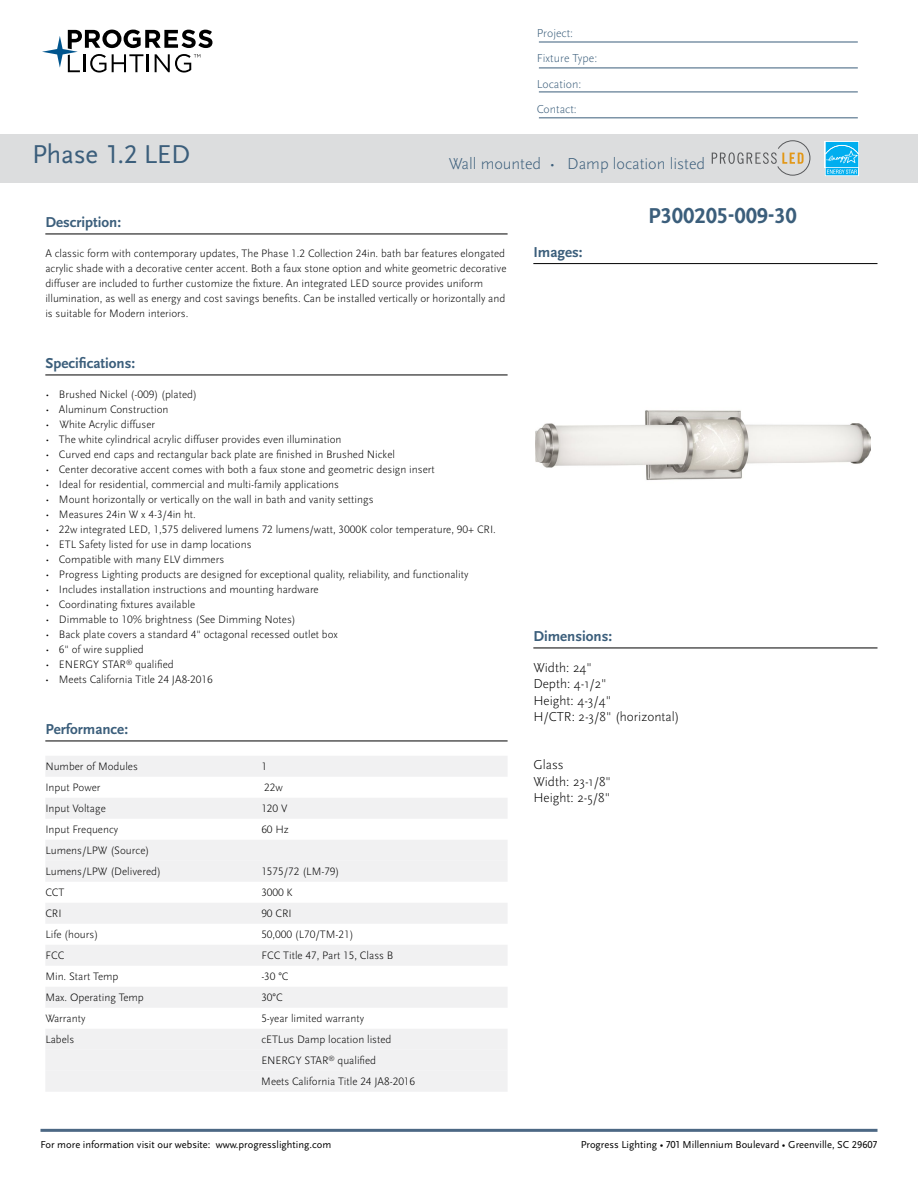
<style>
.page{position:relative;width:918px;height:1188px;background:#fff}
.page>*{position:absolute;margin:0;border:0;box-sizing:border-box;transform-origin:0 0}
.t1{font:27px "Scala Sans Pro";letter-spacing:-.01em;color:#3b5e7b}
.t2{font:700 22.5px "Scala Sans Pro";color:#3b5e7b}
.t3{font:300 16.5px "Scala Sans Pro";color:#3b5e7b}
.t4{font:700 15px "Scala Sans Pro";color:#3b5e7b}
.t5{font:300 13.5px/16.2px "Scala Sans Pro";color:#000}
.t6{font:300 12px/25.5px "Scala Sans Pro";color:#3b5e7b}
.t7{font:300 11.25px/15px "Scala Sans Pro";color:#000}
.t8{font:10.5px "Scala Sans Pro";color:#000}
</style>
<div class="page">
<svg style="left:42px;top:30px;width:170px;height:43px"></svg>
<hr style="left:40px;top:1129px;width:838px;height:3px;background:#4c6884">
<hr style="left:539px;top:42px;width:319px;height:1px;background:#3b5e7b">
<hr style="left:539px;top:68px;width:319px;height:1px;background:#3b5e7b">
<hr style="left:539px;top:92px;width:319px;height:1px;background:#3b5e7b">
<hr style="left:539px;top:118px;width:319px;height:1px;background:#3b5e7b">
<hr style="left:533px;top:263px;width:344px;height:1px;background:#000">
<hr style="left:45px;top:234px;width:463px;height:1px;background:#000">
<hr style="left:45px;top:375px;width:463px;height:1px;background:#000">
<hr style="left:45px;top:741px;width:463px;height:1px;background:#000">
<div style="left:45px;top:756px;width:463px;height:21px;background:#f1f1f2"></div>
<div style="left:45px;top:798px;width:463px;height:21px;background:#f1f1f2"></div>
<div style="left:45px;top:840px;width:463px;height:21px;background:#f1f1f2"></div>
<div style="left:45px;top:861px;width:463px;height:21px;background:#f1f1f2"></div>
<div style="left:45px;top:903px;width:463px;height:21px;background:#f1f1f2"></div>
<div style="left:45px;top:945px;width:463px;height:21px;background:#f1f1f2"></div>
<div style="left:45px;top:987px;width:463px;height:21px;background:#f1f1f2"></div>
<div style="left:45px;top:1029px;width:463px;height:21px;background:#f1f1f2"></div>
<div style="left:45px;top:1050px;width:463px;height:21px;background:#f1f1f2"></div>
<div style="left:45px;top:1071px;width:463px;height:21px;background:#f1f1f2"></div>
<div style="left:0;top:134px;width:918px;height:49px;background:#dcddde"></div>
<img style="left:536px;top:410px;width:334px;height:70px">
<svg style="left:712px;top:141px;width:98px;height:34px"></svg>
<hr style="left:533px;top:648px;width:344px;height:1px;background:#000">
<div style="left:825px;top:141px;width:34px;height:27px;background:#f2fafe"></div>
<svg style="left:825px;top:142px;width:34px;height:34px"></svg>
<p class="t6" style="left:537px;top:20px;width:62px">Project:<br>Fixture Type:<br>Location:<br>Contact:</p>
<h1 class="t1" style="left:32px;top:139px;width:160px">Phase 1.2 LED</h1>
<h3 class="t3" style="left:449px;top:154px;width:258px">Wall mounted • Damp location listed</h3>
<h2 class="t2" style="left:648px;top:202px;width:150px">P300205-009-30</h2>
<h3 class="t4" style="left:45px;top:213px;width:77px">Description:</h3>
<p class="t7" style="left:45px;top:246px;width:463px">A classic form with contemporary updates, The Phase 1.2 Collection 24in. bath bar features elongated acrylic shade with a decorative center accent. Both a faux stone option and white geometric decorative diffuser are included to further customize the fixture. An integrated LED source provides uniform illumination, as well as energy and cost savings benefits. Can be installed vertically or horizontally and is suitable for Modern interiors.</p>
<h3 class="t4" style="left:45px;top:354px;width:91px">Specifications:</h3>
<p class="t7" style="left:45px;top:387px;width:153px">• Brushed Nickel (-009) (plated)</p>
<p class="t7" style="left:45px;top:402px;width:125px">• Aluminum Construction</p>
<p class="t7" style="left:45px;top:417px;width:111px">• White Acrylic diffuser</p>
<p class="t7" style="left:45px;top:432px;width:298px">• The white cylindrical acrylic diffuser provides even illumination</p>
<p class="t7" style="left:45px;top:447px;width:351px">• Curved end caps and rectangular back plate are finished in Brushed Nickel</p>
<p class="t7" style="left:45px;top:462px;width:391px">• Center decorative accent comes with both a faux stone and geometric design insert</p>
<p class="t7" style="left:45px;top:477px;width:295px">• Ideal for residential, commercial and multi-family applications</p>
<p class="t7" style="left:45px;top:492px;width:330px">• Mount horizontally or vertically on the wall in bath and vanity settings</p>
<p class="t7" style="left:45px;top:507px;width:152px">• Measures 24in W x 4-3/4in ht.</p>
<p class="t7" style="left:45px;top:522px;width:452px">• 22w integrated LED, 1,575 delivered lumens 72 lumens/watt, 3000K color temperature, 90+ CRI.</p>
<p class="t7" style="left:45px;top:537px;width:208px">• ETL Safety listed for use in damp locations</p>
<p class="t7" style="left:45px;top:552px;width:180px">• Compatible with many ELV dimmers</p>
<p class="t7" style="left:45px;top:567px;width:425px">• Progress Lighting products are designed for exceptional quality, reliability, and functionality</p>
<p class="t7" style="left:45px;top:582px;width:275px">• Includes installation instructions and mounting hardware</p>
<p class="t7" style="left:45px;top:597px;width:151px">• Coordinating fixtures available</p>
<p class="t7" style="left:45px;top:612px;width:252px">• Dimmable to 10% brightness (See Dimming Notes)</p>
<p class="t7" style="left:45px;top:627px;width:294px">• Back plate covers a standard 4" octagonal recessed outlet box</p>
<p class="t7" style="left:45px;top:642px;width:100px">• 6" of wire supplied</p>
<p class="t7" style="left:45px;top:657px;width:130px">• ENERGY STAR<sup>®</sup> qualified</p>
<p class="t7" style="left:45px;top:672px;width:169px">• Meets California Title 24 JA8-2016</p>
<h3 class="t4" style="left:45px;top:720px;width:84px">Performance:</h3>
<p class="t7" style="left:45px;top:759px;width:94px">Number of Modules</p>
<p class="t7" style="left:261px;top:759px;width:7px">1</p>
<p class="t7" style="left:45px;top:780px;width:57px">Input Power</p>
<p class="t7" style="left:264px;top:780px;width:20px">22w</p>
<p class="t7" style="left:45px;top:801px;width:62px">Input Voltage</p>
<p class="t7" style="left:261px;top:801px;width:28px">120 V</p>
<p class="t7" style="left:45px;top:822px;width:74px">Input Frequency</p>
<p class="t7" style="left:261px;top:822px;width:29px">60 Hz</p>
<p class="t7" style="left:45px;top:840px;width:117px;line-height:21px">Lumens/LPW (Source)<br>Lumens/LPW (Delivered)</p>
<h3 class="t4" style="left:533px;top:243px;width:51px">Images:</h3>
<h3 class="t4" style="left:533px;top:627px;width:80px">Dimensions:</h3>
<p class="t5" style="left:533px;top:660px;width:148px">Width: 24"<br>Depth: 4-1/2"<br>Height: 4-3/4"<br>H/CTR: 2-3/8" (horizontal)</p>
<p class="t5" style="left:533px;top:757px;width:79px">Glass<br>Width: 23-1/8"<br>Height: 2-5/8"</p>
<p class="t7" style="left:261px;top:864px;width:80px">1575/72 (LM-79)</p>
<p class="t7" style="left:45px;top:885px;width:21px">CCT</p>
<p class="t7" style="left:261px;top:885px;width:33px">3000 K</p>
<p class="t7" style="left:45px;top:906px;width:18px">CRI</p>
<p class="t7" style="left:261px;top:906px;width:32px">90 CRI</p>
<p class="t7" style="left:45px;top:927px;width:54px">Life (hours)</p>
<p class="t7" style="left:261px;top:927px;width:94px">50,000 (L70/TM-21)</p>
<p class="t7" style="left:45px;top:948px;width:21px">FCC</p>
<p class="t7" style="left:261px;top:948px;width:134px">FCC Title 47, Part 15, Class B</p>
<p class="t7" style="left:45px;top:969px;width:75px">Min. Start Temp</p>
<p class="t7" style="left:261px;top:969px;width:29px">-30 °C</p>
<p class="t7" style="left:45px;top:990px;width:100px">Max. Operating Temp</p>
<p class="t7" style="left:261px;top:990px;width:23px">30°C</p>
<p class="t7" style="left:45px;top:1011px;width:42px">Warranty</p>
<p class="t7" style="left:261px;top:1011px;width:104px">5-year limited warranty</p>
<p class="t7" style="left:45px;top:1032px;width:30px">Labels</p>
<p class="t7" style="left:261px;top:1029px;width:155px;line-height:21px">cETLus Damp location listed<br>ENERGY STAR<sup>®</sup> qualified<br>Meets California Title 24 JA8-2016</p>
<p class="t8" style="left:40px;top:1139px;width:292px">For more information visit our website: www.progresslighting.com</p>
<p class="t8" style="left:581px;top:1138px;width:298px">Progress Lighting • 701 Millennium Boulevard • Greenville, SC 29607</p>
</div>
